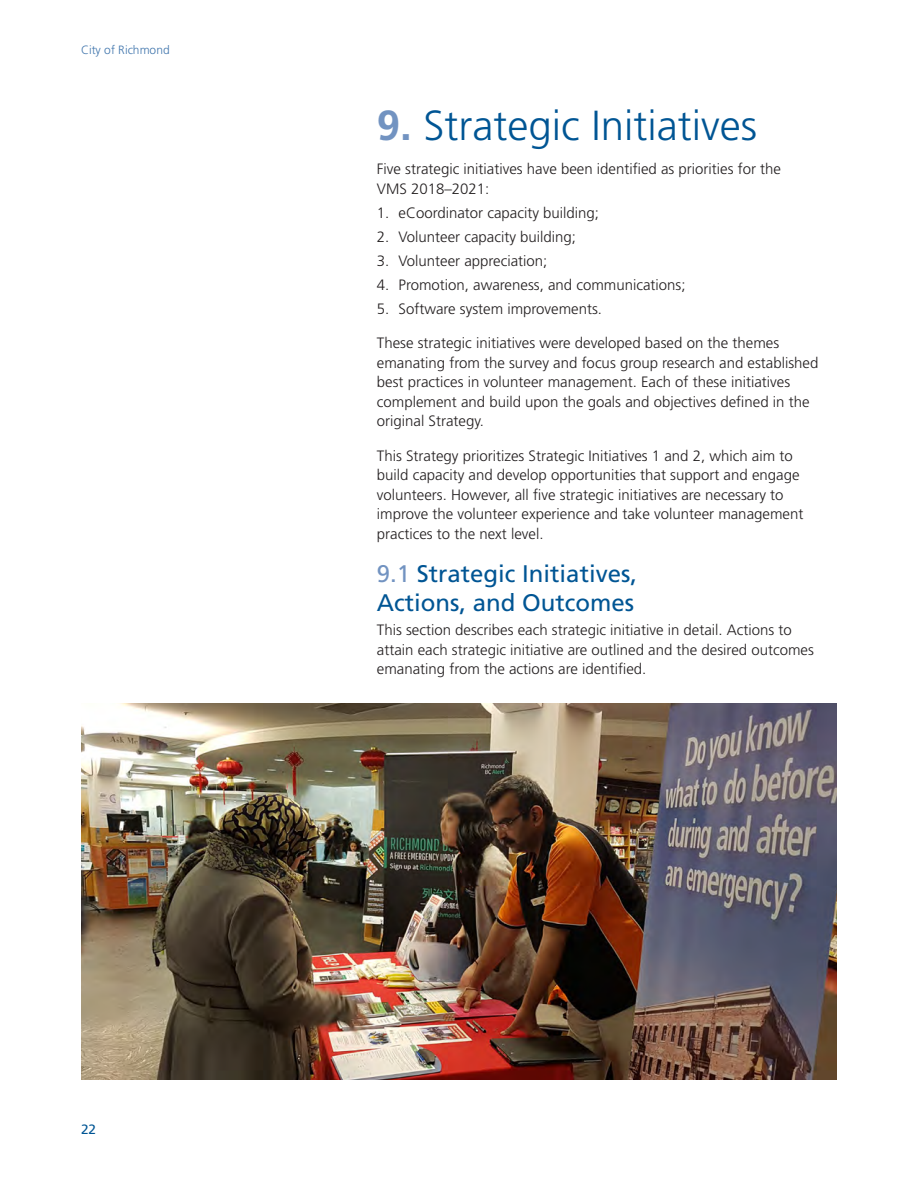
<style>
.page{position:relative;width:918px;height:1188px;background:#fff}
.page>*{position:absolute;margin:0;border:0;box-sizing:border-box;transform-origin:0 0}
.Heading{font:300 42px "Frutiger LT Std";color:#005594}
.Subhead_1{font:24px/28.8px "Frutiger LT Std";color:#005594}
.Body{font:300 15px/19.5px "Frutiger LT Std";color:#231f20}
.Body__First_Para{font:300 15px/19.5px "Frutiger LT Std";color:#231f20}
.Number_Lists{font:300 15px "Frutiger LT Std";color:#231f20}
.t1{font:13.5px "Frutiger LT Std";color:#005594}
.t2{font:300 12px "Frutiger LT Std";color:#4176ad}
.s1{font-weight:700;color:#7293c1}
.s2{color:#7293c1}
</style>
<div class="page">
<img style="left:81px;top:703px;width:756px;height:377px">
<p class="t2" style="left:81px;top:43px;width:90px">City of Richmond</p>
<p class="t1" style="left:81px;top:1121px;width:17px">22</p>
<p class="Heading" style="left:377px;top:101px;width:382px"><span class="s1">9.</span> Strategic Initiatives</p>
<p class="Body" style="left:377px;top:159px;width:406px">Five strategic initiatives have been identified as priorities for the<br>VMS 2018–2021:</p>
<p class="Number_Lists" style="left:377px;top:204px;width:224px">1. eCoordinator capacity building;</p>
<p class="Number_Lists" style="left:377px;top:228px;width:201px">2. Volunteer capacity building;</p>
<p class="Number_Lists" style="left:377px;top:252px;width:172px">3. Volunteer appreciation;</p>
<p class="Number_Lists" style="left:377px;top:276px;width:310px">4. Promotion, awareness, and communications;</p>
<p class="Number_Lists" style="left:377px;top:300px;width:227px">5. Software system improvements.</p>
<p class="Body" style="left:377px;top:333px;width:443px">These strategic initiatives were developed based on the themes emanating from the survey and focus group research and established best practices in volunteer management. Each of these initiatives complement and build upon the goals and objectives defined in the original Strategy.</p>
<p class="Body" style="left:377px;top:446px;width:428px">This Strategy prioritizes Strategic Initiatives 1 and 2, which aim to build capacity and develop opportunities that support and engage volunteers. However, all five strategic initiatives are necessary to improve the volunteer experience and take volunteer management practices to the next level.</p>
<p class="Subhead_1" style="left:377px;top:560px;width:262px"><span class="s2">9.1</span> Strategic Initiatives,<br>Actions, and Outcomes</p>
<p class="Body__First_Para" style="left:377px;top:620px;width:438px">This section describes each strategic initiative in detail. Actions to attain each strategic initiative are outlined and the desired outcomes emanating from the actions are identified.</p>
</div>
